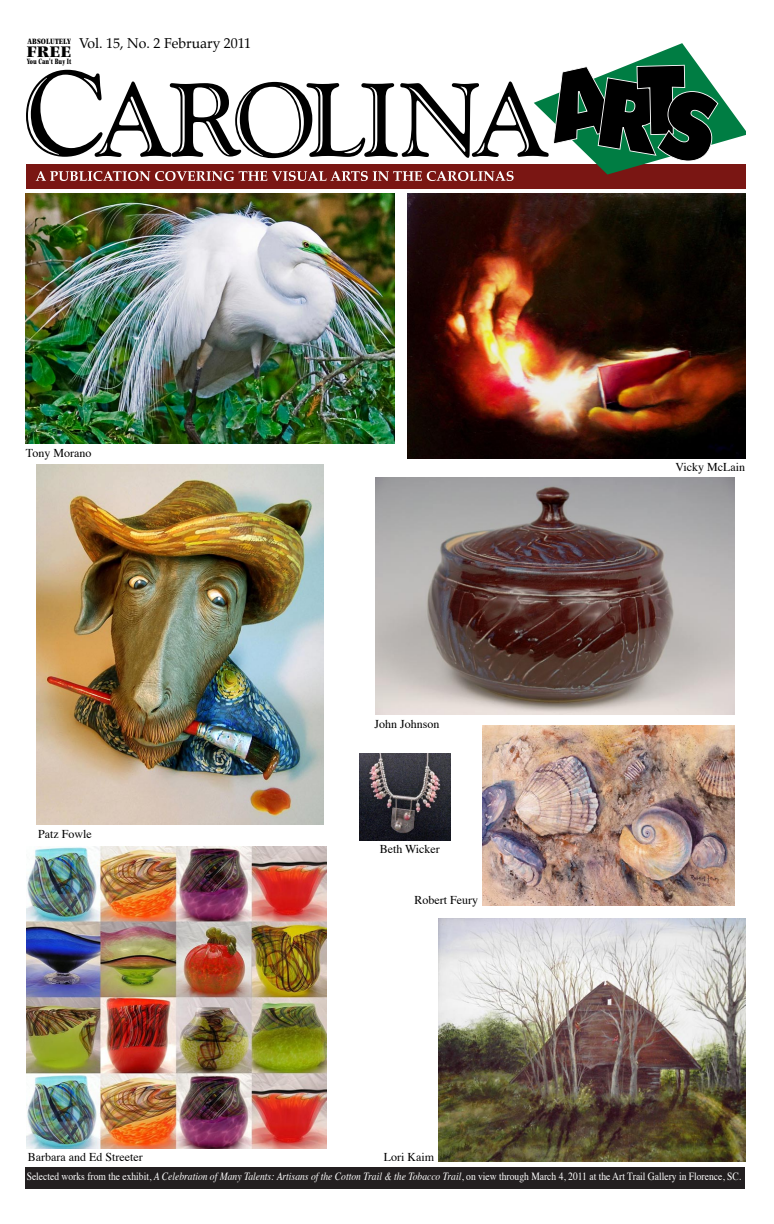
<style>
.page{position:relative;width:774px;height:1224px;background:#fff}
.page>*{position:absolute;margin:0;border:0;box-sizing:border-box;transform-origin:0 0}
.t1{font:800 16px "Photina";color:#000}
.t2{font:14px "Palatino";color:#000}
.t3{font:12px "Times";color:#000}
.t4{font:11px "Times";color:#fff;scale:.87 1}
.t5{font:800 8px "Photina";color:#000;scale:.65 1}
.t6{font:800 8px "Photina";color:#000;scale:.8 1}
.s1{font-style:italic}
</style>
<div class="page">
<div style="left:26px;top:164px;width:720px;height:24px;background:#7a1613"></div>
<svg style="left:26px;top:43px;width:720px;height:138px"></svg>
<div style="left:25px;top:1167px;width:720px;height:22px;background:#231f20"></div>
<img style="left:360px;top:754px;width:90px;height:86px">
<img style="left:483px;top:726px;width:252px;height:180px">
<img style="left:375px;top:478px;width:360px;height:237px">
<img style="left:25px;top:194px;width:369px;height:250px">
<img style="left:408px;top:194px;width:338px;height:264px">
<img style="left:26px;top:846px;width:301px;height:302px">
<img style="left:36px;top:465px;width:288px;height:360px">
<img style="left:439px;top:918px;width:307px;height:243px">
<p class="t2" style="left:79px;top:32px;width:174px">Vol. 15, No. 2 February 2011</p>
<p class="t6" style="left:28px;top:36px;width:56px">ABSOLUTELY</p>
<p class="t5" style="left:27px;top:56px;width:70px">You Can’t Buy It</p>
<h1 class="t1" style="left:26px;top:42px;width:46px">FREE</h1>
<p class="t3" style="left:26px;top:442px;width:67px">Tony Morano</p>
<p class="t3" style="left:38px;top:823px;width:55px">Patz Fowle</p>
<p class="t3" style="left:28px;top:1146px;width:116px">Barbara and Ed Streeter</p>
<p class="t3" style="left:375px;top:713px;width:67px">John Johnson</p>
<p class="t3" style="left:380px;top:838px;width:62px">Beth Wicker</p>
<p class="t3" style="left:414px;top:889px;width:65px">Robert Feury</p>
<p class="t3" style="left:384px;top:1146px;width:52px">Lori Kaim</p>
<p class="t3" style="left:675px;top:456px;width:71px">Vicky McLain</p>
<p class="t4" style="left:27px;top:1166px;width:823px">Selected works from the exhibit, <span class="s1">A Celebration of Many Talents: Artisans of the Cotton Trail &amp; the Tobacco Trail</span>, on view through March 4, 2011 at the Art Trail Gallery in Florence, SC.</p>
</div>
